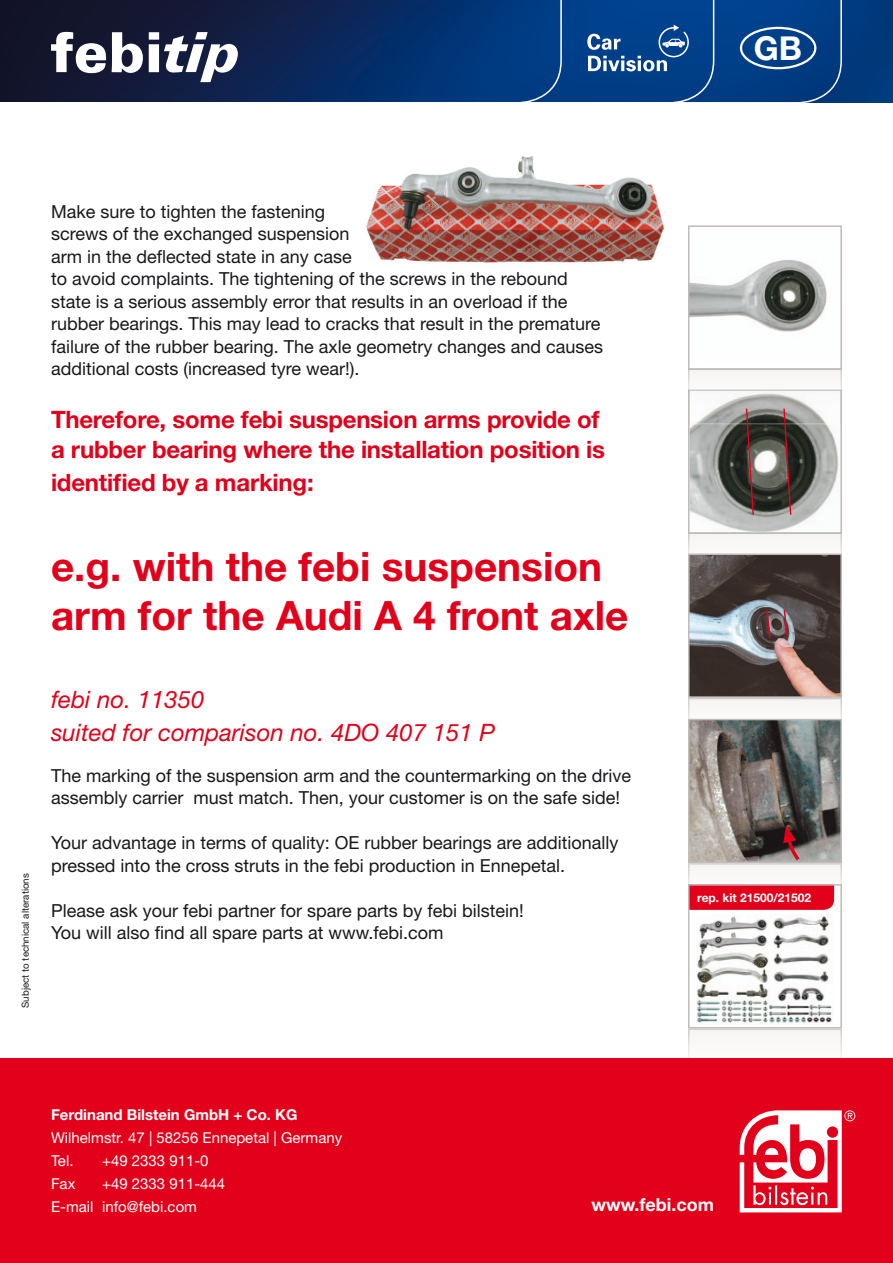
<style>
.page{position:relative;width:893px;height:1263px;background:#fff}
.page>*{position:absolute;margin:0;border:0;box-sizing:border-box;transform-origin:0 0}
.t1{font:700 40.5px/49.5px "Helvetica Neue LT Std";color:#e2001a}
.t2{font:700 33px "Helvetica Neue LT Std";color:#fff}
.t3{font:700 24px/30px "Helvetica Neue LT Std";letter-spacing:-.01em;color:#e2001a}
.t4{font:italic 24px/33px "Helvetica Neue LT Std";color:#e2001a}
.t5{font:18px/22.5px "Helvetica Neue LT Std";color:#1a171c}
.t6{font:700 18px "Helvetica Neue LT Std";color:#fff}
.t7{font:15px/23px "Helvetica Neue LT Std";color:#fff}
.t8{font:700 15px "Helvetica Neue LT Std";color:#fff}
.t9{font:700 12px "Helvetica Neue LT Std";color:#fff}
.t10{font:9.75px "Helvetica Neue LT Std";color:#1a171c}
</style>
<div class="page">
<img style="left:366px;top:156px;width:299px;height:107px">
<div style="left:843px;top:0;width:50px;height:102px;background:#00387b"></div>
<svg style="left:563px;top:0;width:280px;height:103px;background:#09458b"></svg>
<svg style="left:0;top:0;width:563px;height:102px;background:#0a2858"></svg>
<svg style="left:587px;top:25px;width:102px;height:46px;background:#3568a3"></svg>
<div style="left:740px;top:27px;width:76px;height:42px;border:2px solid #fff;border-radius:50%"></div>
<svg style="left:688px;top:225px;width:154px;height:834px"></svg>
<div style="left:0;top:1059px;width:893px;height:204px;background:#e2001a"></div>
<svg style="left:740px;top:1110px;width:115px;height:102px"></svg>
<svg style="left:51px;top:32px;width:187px;height:50px"></svg>
<h2 class="t2" style="left:754px;top:28px;width:50px">GB</h2>
<p class="t5" style="left:51px;top:200px;width:554px">Make sure to tighten the fastening<br>screws of the exchanged suspension<br>arm in the deflected state in any case<br>to avoid complaints. The tightening of the screws in the rebound state is a serious assembly error that results in an overload if the rubber bearings. This may lead to cracks that result in the premature failure of the rubber bearing. The axle geometry changes and causes additional costs (increased tyre wear!).</p>
<h3 class="t3" style="left:51px;top:404px;width:556px">Therefore, some febi suspension arms provide of a rubber bearing where the installation position is</h3>
<h3 class="t3" style="left:51px;top:467px;width:264px">identified by a marking:</h3>
<h1 class="t1" style="left:51px;top:541px;width:579px">e.g. with the febi suspension arm for the Audi A 4 front axle</h1>
<p class="t10" style="left:20px;top:1008px;width:136px;rotate:-90deg">Subject to technical alterations</p>
<h3 class="t4" style="left:51px;top:683px;width:446px">febi no. 11350<br>suited for comparison no. 4DO 407 151 P</h3>
<p class="t5" style="left:51px;top:764px;width:582px">The marking of the suspension arm and the countermarking on the drive assembly carrier must match. Then, your customer is on the safe side!</p>
<p class="t5" style="left:51px;top:831px;width:569px">Your advantage in terms of quality: OE rubber bearings are additionally pressed into the cross struts in the febi production in Ennepetal.</p>
<p class="t5" style="left:51px;top:899px;width:474px">Please ask your febi partner for spare parts by febi bilstein!<br>You will also find all spare parts at www.febi.com</p>
<p class="t9" style="left:697px;top:890px;width:116px">rep. kit 21500/21502</p>
<p class="t8" style="left:51px;top:1105px;width:248px">Ferdinand Bilstein GmbH + Co. KG</p>
<p class="t7" style="left:51px;top:1126px;width:293px">Wilhelmstr. 47 | 58256 Ennepetal | Germany<br>Tel.</p>
<p class="t7" style="left:102px;top:1149px;width:108px">+49 2333 911-0</p>
<p class="t7" style="left:51px;top:1172px;width:26px">Fax</p>
<p class="t7" style="left:51px;top:1172px;width:176px;text-indent:51px">+49 2333 911-444<br>E-mail info@febi.com</p>
<p class="t6" style="left:592px;top:1194px;width:124px">www.febi.com</p>
</div>
